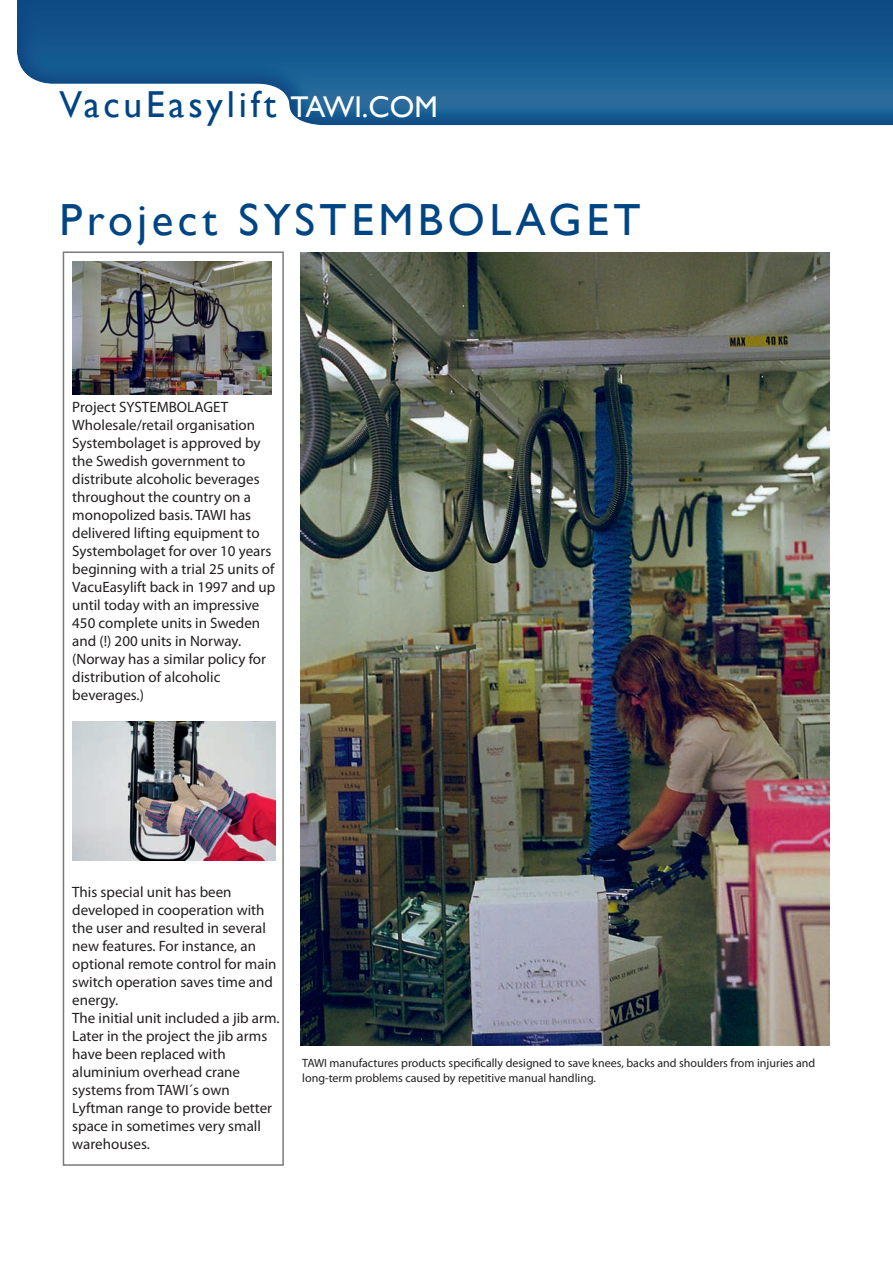
<style>
.page{position:relative;width:893px;height:1263px;background:#fff}
.page>*{position:absolute;margin:0;border:0;box-sizing:border-box;transform-origin:0 0}
.t1{font:45px "Gill Sans";letter-spacing:.1em;color:#004583}
.t2{font:37.5px "Gill Sans";letter-spacing:.1em;color:#004583}
.t3{font:15px/18px "Myriad Pro";color:#231f20}
.t4{font:12px/14.4px "Myriad Pro";color:#231f20}
.s1{font-size:30px;color:#fff}
</style>
<div class="page">
<img style="left:17px;top:0;width:876px;height:126px">
<img style="left:72px;top:261px;width:199px;height:133px">
<img style="left:72px;top:721px;width:204px;height:139px">
<img style="left:301px;top:253px;width:528px;height:793px">
<h2 class="t2" style="left:60px;top:82px;width:380px">VacuEasylift <span class="s1">TAWI.COM</span></h2>
<h1 class="t1" style="left:60px;top:193px;width:583px">Project SYSTEMBOLAGET</h1>
<p class="t3" style="left:72px;top:398px;width:205px">Project SYSTEMBOLAGET<br>Wholesale/retail organisation<br>Systembolaget is approved by the Swedish government to distribute alcoholic beverages throughout the country on a monopolized basis. TAWI has delivered lifting equipment to<br>Systembolaget for over 10 years beginning with a trial 25 units of<br>VacuEasylift back in 1997 and up until today with an impressive<br>450 complete units in Sweden and (!) 200 units in Norway. (Norway has a similar policy for distribution of alcoholic beverages.)</p>
<p class="t3" style="left:72px;top:882px;width:209px">This special unit has been developed in cooperation with the user and resulted in several new features. For instance, an optional remote control for main switch operation saves time and energy.<br>The initial unit included a jib arm.<br>Later in the project the jib arms have been replaced with aluminium overhead crane systems from TAWI´s own<br>Lyftman range to provide better space in sometimes very small warehouses.</p>
<p class="t4" style="left:302px;top:1056px;width:515px">TAWI manufactures products specifically designed to save knees, backs and shoulders from injuries and long-term problems caused by repetitive manual handling.</p>
</div>
